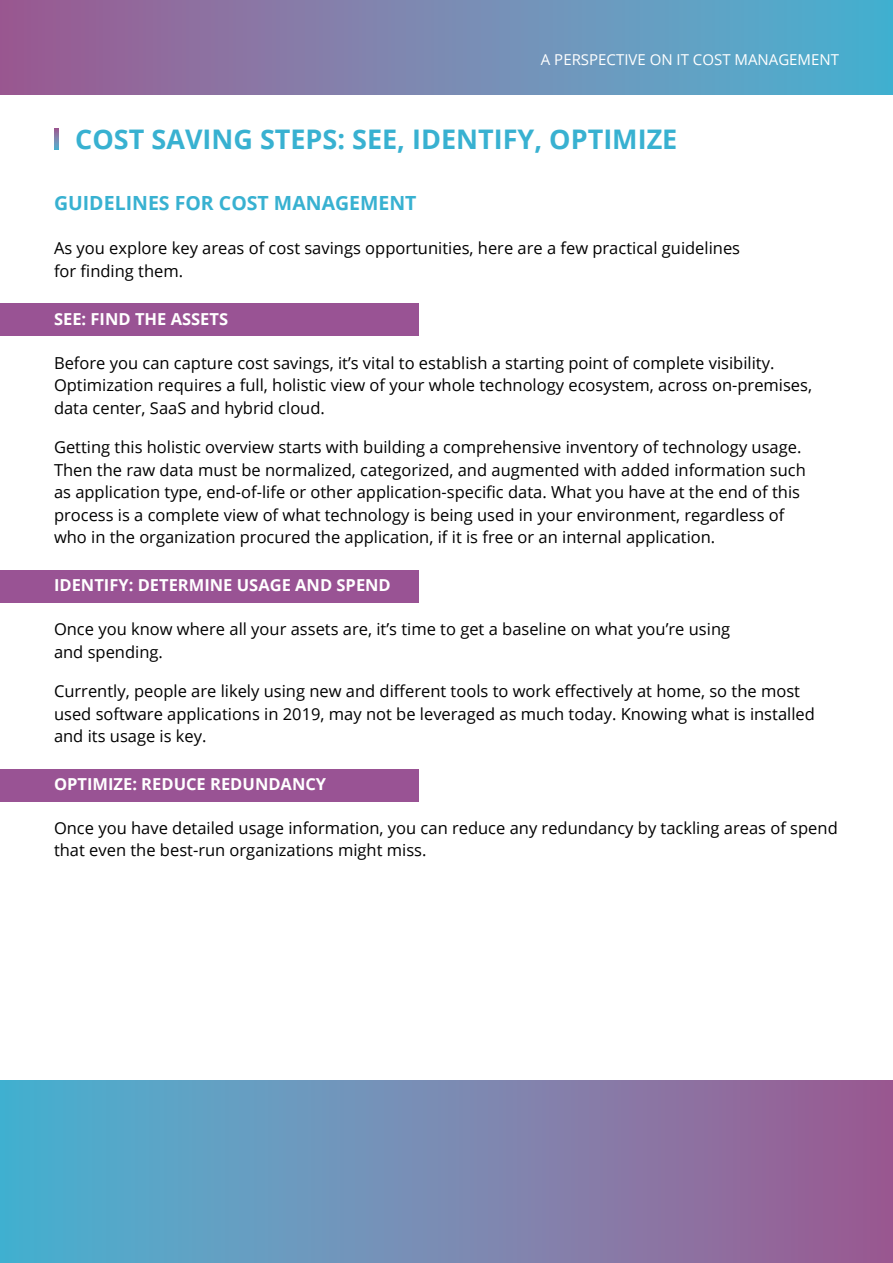
<style>
.page{position:relative;width:893px;height:1263px;background:#fff}
.page>*{position:absolute;margin:0;border:0;box-sizing:border-box;transform-origin:0 0}
.t1{font:700 27px "Open Sans";color:#38b1d1}
.t2{font:700 19.5px "Open Sans";color:#38b1d1}
.t3{font:16.5px/22.5px "Open Sans";color:#000}
.t4{font:700 16.5px "Open Sans";color:#fff}
.t5{font:15px "Open Sans";color:#fff}
</style>
<div class="page">
<div style="left:0;top:769px;width:418px;height:32px;background:#995394"></div>
<div style="left:0;top:570px;width:418px;height:32px;background:#995394"></div>
<div style="left:0;top:303px;width:418px;height:33px;background:#995394"></div>
<div style="left:0;top:1080px;width:893px;height:183px;background:linear-gradient(to right,#4cb5d3,#a15c92)"></div>
<svg style="left:54px;top:128px;width:5px;height:22px"></svg>
<div style="left:0;top:0;width:893px;height:94px;background:linear-gradient(to right,#a15c92,#4cb5d3)"></div>
<p class="t5" style="left:541px;top:50px;width:300px">A PERSPECTIVE ON IT COST MANAGEMENT</p>
<h1 class="t1" style="left:75px;top:120px;width:604px">COST SAVING STEPS: SEE, IDENTIFY, OPTIMIZE</h1>
<p class="t2" style="left:54px;top:189px;width:364px">GUIDELINES FOR COST MANAGEMENT</p>
<p class="t3" style="left:54px;top:237px;width:688px">As you explore key areas of cost savings opportunities, here are a few practical guidelines for finding them.</p>
<p class="t4" style="left:54px;top:307px;width:176px">SEE: FIND THE ASSETS</p>
<p class="t3" style="left:54px;top:351px;width:760px">Before you can capture cost savings, it’s vital to establish a starting point of complete visibility.<br>Optimization requires a full, holistic view of your whole technology ecosystem, across on-premises, data center, SaaS and hybrid cloud.</p>
<p class="t3" style="left:54px;top:436px;width:753px">Getting this holistic overview starts with building a comprehensive inventory of technology usage.<br>Then the raw data must be normalized, categorized, and augmented with added information such as application type, end-of-life or other application-specific data. What you have at the end of this process is a complete view of what technology is being used in your environment, regardless of who in the organization procured the application, if it is free or an internal application.</p>
<p class="t4" style="left:54px;top:574px;width:338px">IDENTIFY: DETERMINE USAGE AND SPEND</p>
<p class="t3" style="left:54px;top:617px;width:678px">Once you know where all your assets are, it’s time to get a baseline on what you’re using and spending.</p>
<p class="t3" style="left:54px;top:679px;width:762px">Currently, people are likely using new and different tools to work effectively at home, so the most used software applications in 2019, may not be leveraged as much today. Knowing what is installed and its usage is key.</p>
<p class="t4" style="left:54px;top:772px;width:274px">OPTIMIZE: REDUCE REDUNDANCY</p>
<p class="t3" style="left:54px;top:816px;width:785px">Once you have detailed usage information, you can reduce any redundancy by tackling areas of spend that even the best-run organizations might miss.</p>
</div>
